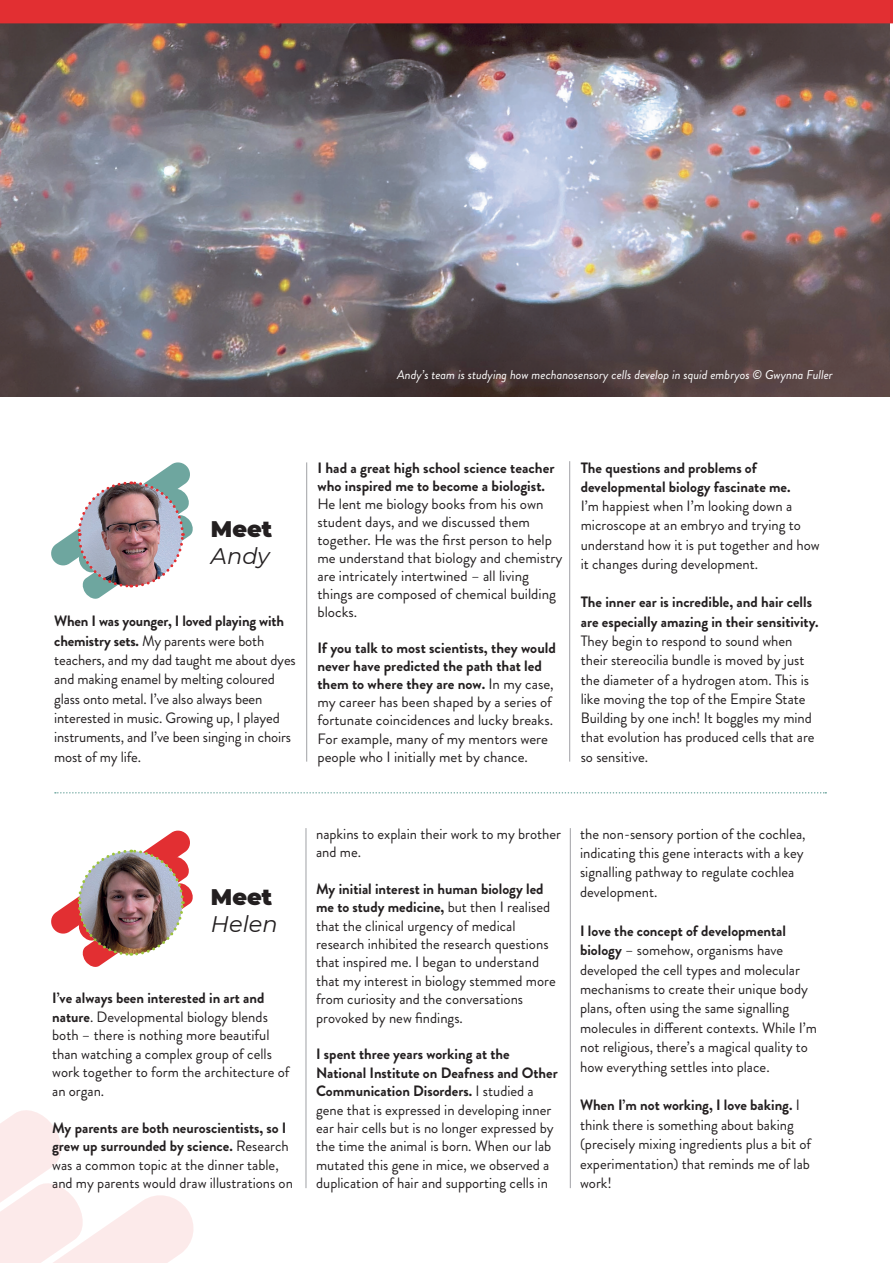
<style>
.page{position:relative;width:893px;height:1263px;background:#fff}
.page>*{position:absolute;margin:0;border:0;box-sizing:border-box;transform-origin:0 0}
.t1{font:italic 22.5px "Montserrat";color:#231f20}
.t2{font:900 22.5px "Montserrat";color:#231f20}
.t3{font:15px/18.5px "Brandon Grotesque";color:#231f20}
.t4{font:italic 12.75px "Brandon Grotesque";color:#fff}
.s1{font-weight:700}
</style>
<div class="page">
<img style="left:0;top:23px;width:890px;height:373px">
<svg style="left:0;top:1110px;width:193px;height:153px"></svg>
<div style="left:0;top:0;width:893px;height:23px;background:#e22f32"></div>
<img style="left:51px;top:462px;width:142px;height:137px">
<img style="left:51px;top:830px;width:142px;height:137px">
<hr style="left:306px;top:462px;width:1px;height:300px;background:#a0a1a5">
<hr style="left:306px;top:828px;width:1px;height:360px;background:#a0a1a5">
<hr style="left:569px;top:461px;width:1px;height:301px;background:#a0a1a5">
<hr style="left:570px;top:828px;width:1px;height:360px;background:#a0a1a5">
<svg style="left:55px;top:792px;width:771px;height:1px"></svg>
<p class="t4" style="left:397px;top:365px;width:437px">Andy’s team is studying how mechanosensory cells develop in squid embryos © Gwynna Fuller</p>
<p class="t2" style="left:211px;top:512px;width:63px">Meet</p>
<p class="t1" style="left:211px;top:540px;width:60px">Andy</p>
<p class="t3" style="left:54px;top:612px;width:243px;line-height:19.4px"><span class="s1">When I was younger, I loved playing with chemistry sets.</span> My parents were both teachers, and my dad taught me about dyes and making enamel by melting coloured glass onto metal. I’ve also always been interested in music. Growing up, I played instruments, and I’ve been singing in choirs most of my life.</p>
<p class="t3" style="left:317px;top:459px;width:247px;line-height:18px"><span class="s1">I had a great high school science teacher who inspired me to become a biologist.<br></span>He lent me biology books from his own student days, and we discussed them together. He was the first person to help me understand that biology and chemistry are intricately intertwined – all living things are composed of chemical building blocks.</p>
<p class="t3" style="left:317px;top:639px;width:240px;line-height:18px"><span class="s1">If you talk to most scientists, they would never have predicted the path that led them to where they are now.</span> In my case, my career has been shaped by a series of fortunate coincidences and lucky breaks.<br>For example, many of my mentors were people who I initially met by chance.</p>
<p class="t3" style="left:581px;top:458px;width:241px;line-height:19.2px"><span class="s1">The questions and problems of developmental biology fascinate me.<br></span>I’m happiest when I’m looking down a microscope at an embryo and trying to understand how it is put together and how it changes during development.</p>
<p class="t3" style="left:581px;top:593px;width:239px;line-height:19.2px"><span class="s1">The inner ear is incredible, and hair cells are especially amazing in their sensitivity.<br></span>They begin to respond to sound when their stereocilia bundle is moved by just the diameter of a hydrogen atom. This is like moving the top of the Empire State Building by one inch! It boggles my mind that evolution has produced cells that are so sensitive.</p>
<p class="t2" style="left:211px;top:880px;width:63px">Meet</p>
<p class="t1" style="left:211px;top:909px;width:68px">Helen</p>
<p class="t3" style="left:52px;top:989px;width:239px"><span class="s1">I’ve always been interested in art and nature</span>. Developmental biology blends both – there is nothing more beautiful than watching a complex group of cells work together to form the architecture of an organ.</p>
<p class="t3" style="left:52px;top:1118px;width:242px"><span class="s1">My parents are both neuroscientists, so I grew up surrounded by science.</span> Research was a common topic at the dinner table, and my parents would draw illustrations on</p>
<p class="t3" style="left:316px;top:824px;width:246px">napkins to explain their work to my brother and me.</p>
<p class="t3" style="left:316px;top:880px;width:241px"><span class="s1">My initial interest in human biology led me to study medicine,</span> but then I realised that the clinical urgency of medical research inhibited the research questions that inspired me. I began to understand that my interest in biology stemmed more from curiosity and the conversations provoked by new findings.</p>
<p class="t3" style="left:316px;top:1045px;width:243px"><span class="s1">I spent three years working at the National Institute on Deafness and Other Communication Disorders.</span> I studied a gene that is expressed in developing inner ear hair cells but is no longer expressed by the time the animal is born. When our lab mutated this gene in mice, we observed a duplication of hair and supporting cells in</p>
<p class="t3" style="left:580px;top:824px;width:227px;line-height:19.4px">the non-sensory portion of the cochlea, indicating this gene interacts with a key signalling pathway to regulate cochlea development.</p>
<p class="t3" style="left:580px;top:921px;width:238px;line-height:19.4px"><span class="s1">I love the concept of developmental biology</span> – somehow, organisms have developed the cell types and molecular mechanisms to create their unique body plans, often using the same signalling molecules in different contexts. While I’m not religious, there’s a magical quality to how everything settles into place.</p>
<p class="t3" style="left:580px;top:1096px;width:233px;line-height:19.4px"><span class="s1">When I’m not working, I love baking.</span> I think there is something about baking (precisely mixing ingredients plus a bit of experimentation) that reminds me of lab work!</p>
</div>
